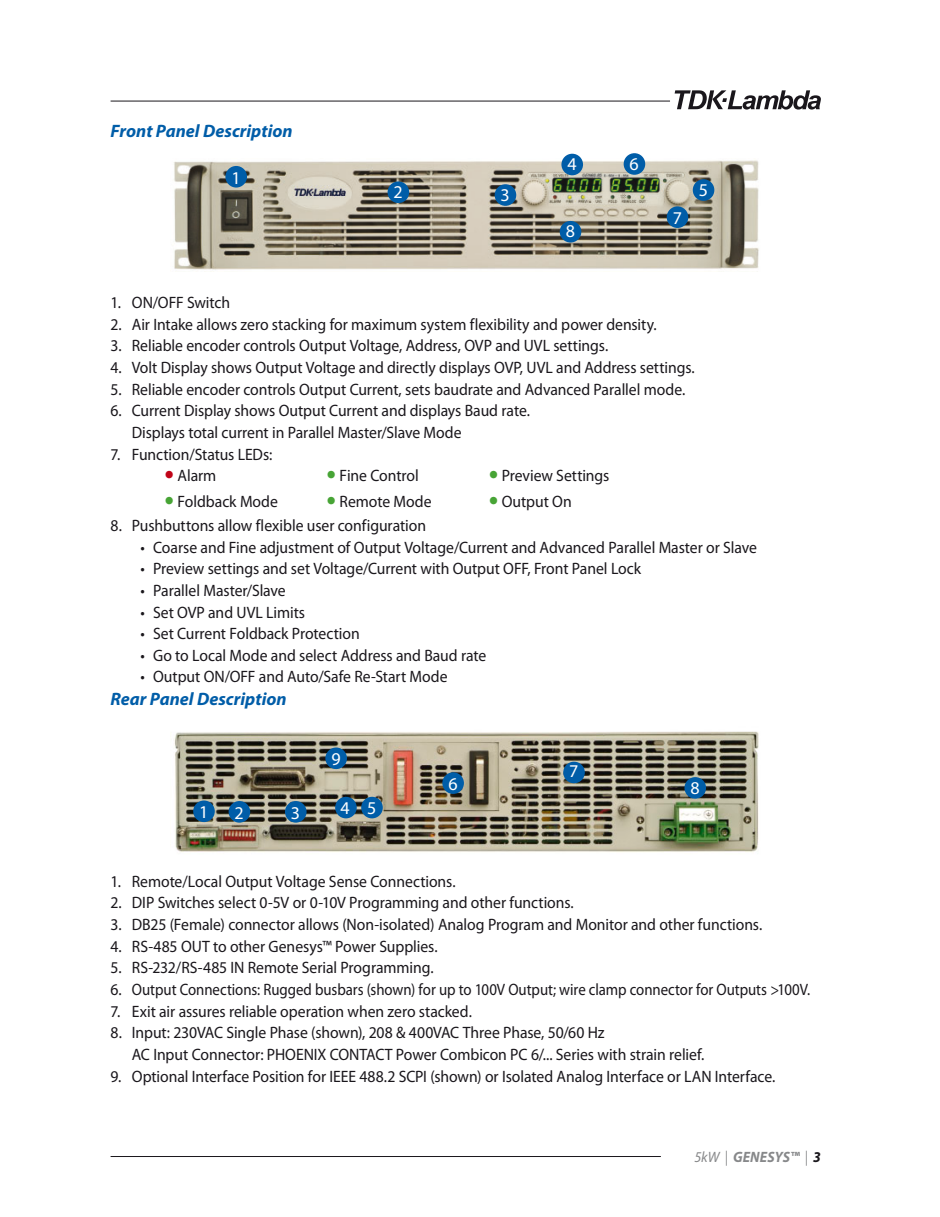
<style>
.page{position:relative;width:940px;height:1217px;background:#fff}
.page>*{position:absolute;margin:0;border:0;box-sizing:border-box;transform-origin:0 0}
.t1{font:italic 700 18px "Myriad Pro";color:#005da8}
.t2{font:18px "Myriad Pro";color:#fff}
.t3{font:16.5px/21.6px "Myriad Pro";letter-spacing:-.005em;color:#1a171c;scale:.95 1}
.t4{font:italic 700 15px "Myriad Pro";letter-spacing:.01em;color:#87888a;scale:.95 1}
.s1{font-size:36px;color:#c00418}
.s2{font-size:36px;color:#47a435}
.s3{font-weight:400}
.s4{color:#1a171c}
</style>
<div class="page">
<img style="left:174px;top:158px;width:585px;height:114px">
<img style="left:174px;top:731px;width:585px;height:121px">
<div style="left:225px;top:166px;width:22px;height:21px;background:#005da8;border-radius:50%"></div>
<div style="left:387px;top:181px;width:22px;height:22px;background:#005da8;border-radius:50%"></div>
<div style="left:495px;top:184px;width:21px;height:22px;background:#005da8;border-radius:50%"></div>
<div style="left:560px;top:221px;width:21px;height:21px;background:#005da8;border-radius:50%"></div>
<div style="left:666px;top:206px;width:22px;height:22px;background:#005da8;border-radius:50%"></div>
<div style="left:561px;top:154px;width:22px;height:21px;background:#005da8;border-radius:50%"></div>
<div style="left:623px;top:153px;width:22px;height:22px;background:#005da8;border-radius:50%"></div>
<div style="left:693px;top:179px;width:21px;height:22px;background:#005da8;border-radius:50%"></div>
<div style="left:193px;top:800px;width:22px;height:21px;background:#005da8;border-radius:50%"></div>
<div style="left:229px;top:800px;width:21px;height:22px;background:#005da8;border-radius:50%"></div>
<div style="left:285px;top:800px;width:21px;height:22px;background:#005da8;border-radius:50%"></div>
<div style="left:442px;top:772px;width:22px;height:21px;background:#005da8;border-radius:50%"></div>
<div style="left:563px;top:761px;width:22px;height:22px;background:#005da8;border-radius:50%"></div>
<div style="left:684px;top:777px;width:22px;height:21px;background:#005da8;border-radius:50%"></div>
<div style="left:325px;top:747px;width:22px;height:22px;background:#005da8;border-radius:50%"></div>
<div style="left:335px;top:796px;width:22px;height:22px;background:#005da8;border-radius:50%"></div>
<div style="left:361px;top:796px;width:22px;height:22px;background:#005da8;border-radius:50%"></div>
<hr style="left:111px;top:1155px;width:550px;height:1px;background:#1a171c">
<svg style="left:674px;top:90px;width:147px;height:19px"></svg>
<hr style="left:111px;top:101px;width:559px;height:1px;background:#1a171c">
<p class="t1" style="left:111px;top:119px;width:184px">Front Panel Description</p>
<p class="t2" style="left:231px;top:166px;width:11px">1</p>
<p class="t2" style="left:393px;top:181px;width:11px">2</p>
<p class="t2" style="left:500px;top:183px;width:11px">3</p>
<p class="t2" style="left:567px;top:153px;width:11px">4</p>
<p class="t2" style="left:629px;top:152px;width:11px">6</p>
<p class="t2" style="left:566px;top:220px;width:11px">8</p>
<p class="t2" style="left:672px;top:207px;width:11px">7</p>
<p class="t2" style="left:699px;top:178px;width:11px">5</p>
<p class="t3" style="left:111px;top:291px;width:127px">1. ON/OFF Switch</p>
<p class="t3" style="left:111px;top:313px;width:576px">2. Air Intake allows zero stacking for maximum system flexibility and power density.</p>
<p class="t3" style="left:111px;top:335px;width:525px">3. Reliable encoder controls Output Voltage, Address, OVP and UVL settings.</p>
<p class="t3" style="left:111px;top:356px;width:616px">4. Volt Display shows Output Voltage and directly displays OVP, UVL and Address settings.</p>
<p class="t3" style="left:111px;top:378px;width:606px">5. Reliable encoder controls Output Current, sets baudrate and Advanced Parallel mode.</p>
<p class="t3" style="left:132px;top:399px;width:420px;text-indent:-21px">6. Current Display shows Output Current and displays Baud rate.<br>Displays total current in Parallel Master/Slave Mode</p>
<p class="t3" style="left:111px;top:443px;width:172px">7. Function/Status LEDs:</p>
<p class="t3" style="left:165px;top:464px;width:56px"><span class="s1">•</span> Alarm</p>
<p class="t3" style="left:327px;top:464px;width:98px"><span class="s2">•</span> Fine Control</p>
<p class="t3" style="left:489px;top:464px;width:129px"><span class="s2">•</span> Preview Settings</p>
<p class="t3" style="left:165px;top:490px;width:121px"><span class="s2">•</span> Foldback Mode</p>
<p class="t3" style="left:327px;top:490px;width:112px"><span class="s2">•</span> Remote Mode</p>
<p class="t3" style="left:489px;top:490px;width:89px"><span class="s2">•</span> Output On</p>
<p class="t3" style="left:111px;top:514px;width:333px">8. Pushbuttons allow flexible user configuration</p>
<p class="t3" style="left:140px;top:536px;width:650px">• Coarse and Fine adjustment of Output Voltage/Current and Advanced Parallel Master or Slave</p>
<p class="t3" style="left:140px;top:557px;width:529px">• Preview settings and set Voltage/Current with Output OFF, Front Panel Lock</p>
<p class="t3" style="left:140px;top:579px;width:154px">• Parallel Master/Slave</p>
<p class="t3" style="left:140px;top:600px;width:175px">• Set OVP and UVL Limits</p>
<p class="t3" style="left:140px;top:622px;width:232px">• Set Current Foldback Protection</p>
<p class="t3" style="left:140px;top:644px;width:366px">• Go to Local Mode and select Address and Baud rate</p>
<p class="t3" style="left:140px;top:665px;width:325px">• Output ON/OFF and Auto/Safe Re-Start Mode</p>
<p class="t1" style="left:111px;top:686px;width:178px">Rear Panel Description</p>
<p class="t2" style="left:331px;top:747px;width:11px">9</p>
<p class="t2" style="left:199px;top:800px;width:11px">1</p>
<p class="t2" style="left:235px;top:801px;width:11px">2</p>
<p class="t2" style="left:291px;top:801px;width:11px">3</p>
<p class="t2" style="left:340px;top:796px;width:37px">4 5</p>
<p class="t2" style="left:448px;top:772px;width:11px">6</p>
<p class="t2" style="left:569px;top:759px;width:11px">7</p>
<p class="t2" style="left:690px;top:777px;width:11px">8</p>
<p class="t3" style="left:111px;top:870px;width:365px">1. Remote/Local Output Voltage Sense Connections.</p>
<p class="t3" style="left:111px;top:891px;width:489px">2. DIP Switches select 0-5V or 0-10V Programming and other functions.</p>
<p class="t3" style="left:111px;top:913px;width:687px">3. DB25 (Female) connector allows (Non-isolated) Analog Program and Monitor and other functions.</p>
<p class="t3" style="left:111px;top:934px;width:346px">4. RS-485 OUT to other Genesys™ Power Supplies.</p>
<p class="t3" style="left:111px;top:956px;width:342px">5. RS-232/RS-485 IN Remote Serial Programming.</p>
<p class="t3" style="left:111px;top:978px;width:738px">6. Output Connections: Rugged busbars (shown) for up to 100V Output; wire clamp connector for Outputs &gt;100V.</p>
<p class="t3" style="left:111px;top:999px;width:382px">7. Exit air assures reliable operation when zero stacked.</p>
<p class="t3" style="left:132px;top:1021px;width:604px;text-indent:-21px">8. Input: 230VAC Single Phase (shown), 208 &amp; 400VAC Three Phase, 50/60 Hz<br>AC Input Connector: PHOENIX CONTACT Power Combicon PC 6/... Series with strain relief.</p>
<p class="t3" style="left:111px;top:1064px;width:701px">9. Optional Interface Position for IEEE 488.2 SCPI (shown) or Isolated Analog Interface or LAN Interface.</p>
<p class="t4" style="left:694px;top:1146px;width:134px"><span class="s3">5kW |</span> GENESYS™ <span class="s3">|</span> <span class="s4">3</span></p>
</div>
